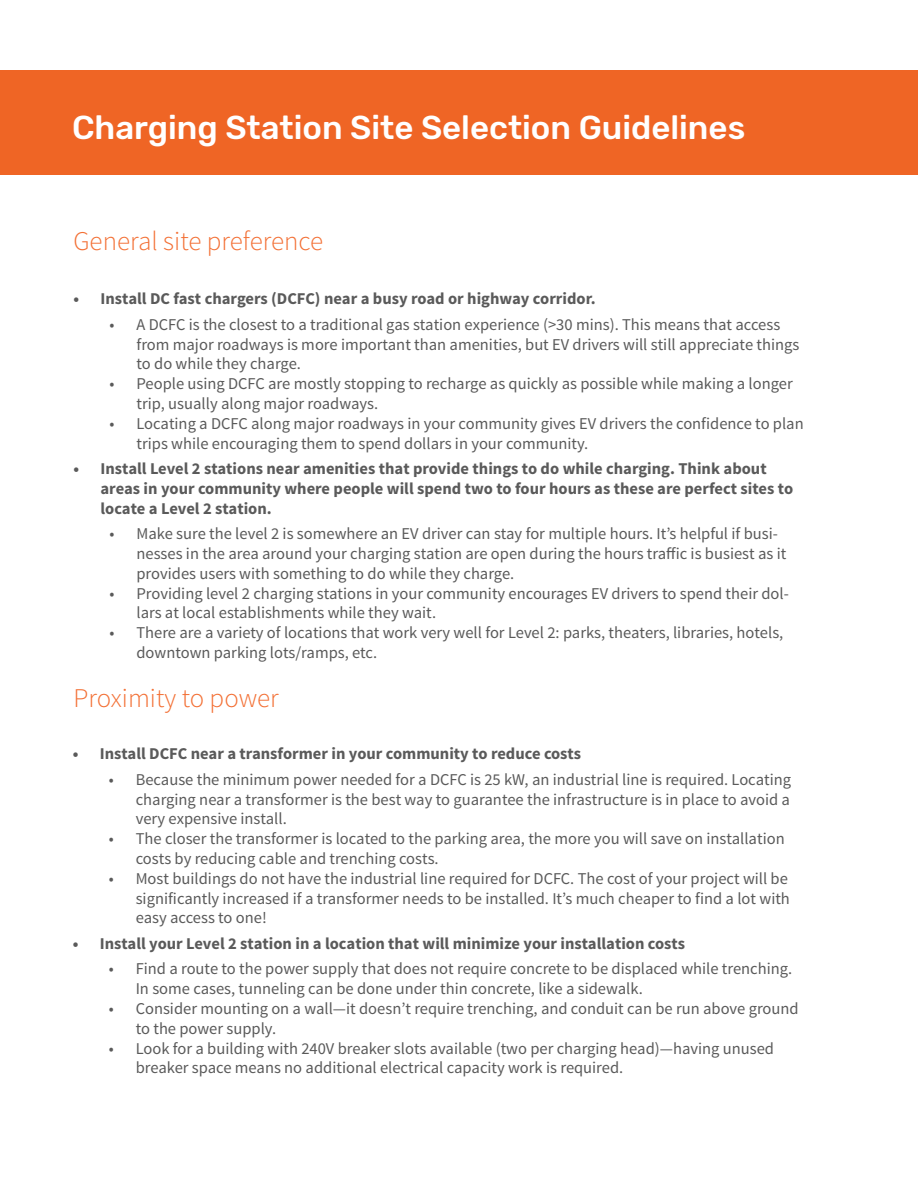
<style>
.page{position:relative;width:918px;height:1188px;background:#fff}
.page>*{position:absolute;margin:0;border:0;box-sizing:border-box;transform-origin:0 0}
.t1{font:500 33px "Rubik";color:#fff}
.t2{font:300 27px "Source Sans Pro";color:#f37035}
.t3{font:16.5px/19.8px "Source Sans Pro";color:#5a5a5a}
.t4{font:700 16.5px/19.8px "Source Sans Pro";color:#5a5a5a}
</style>
<div class="page">
<div style="left:0;top:70px;width:918px;height:105px;background:#ef6525"></div>
<h1 class="t1" style="left:72px;top:108px;width:675px">Charging Station Site Selection Guidelines</h1>
<h2 class="t2" style="left:74px;top:224px;width:251px">General site preference</h2>
<p class="t4" style="left:74px;top:290px;width:524px">• Install DC fast chargers (DCFC) near a busy road or highway corridor.</p>
<p class="t3" style="left:137px;top:315px;width:664px;text-indent:-27px">• A DCFC is the closest to a traditional gas station experience (&gt;30 mins). This means that access from major roadways is more important than amenities, but EV drivers will still appreciate things to do while they charge.</p>
<p class="t3" style="left:137px;top:374px;width:658px;text-indent:-27px">• People using DCFC are mostly stopping to recharge as quickly as possible while making a longer trip, usually along major roadways.</p>
<p class="t3" style="left:137px;top:414px;width:669px;text-indent:-27px">• Locating a DCFC along major roadways in your community gives EV drivers the confidence to plan trips while encouraging them to spend dollars in your community.</p>
<p class="t4" style="left:101px;top:459px;width:694px;text-indent:-27px">• Install Level 2 stations near amenities that provide things to do while charging. Think about areas in your community where people will spend two to four hours as these are perfect sites to locate a Level 2 station.</p>
<p class="t3" style="left:137px;top:524px;width:651px;text-indent:-27px">• Make sure the level 2 is somewhere an EV driver can stay for multiple hours. It’s helpful if busi&shy;nesses in the area around your charging station are open during the hours traffic is busiest as it provides users with something to do while they charge.</p>
<p class="t3" style="left:137px;top:583px;width:654px;text-indent:-27px">• Providing level 2 charging stations in your community encourages EV drivers to spend their dol&shy;lars at local establishments while they wait.</p>
<p class="t3" style="left:137px;top:623px;width:648px;text-indent:-27px">• There are a variety of locations that work very well for Level 2: parks, theaters, libraries, hotels, downtown parking lots/ramps, etc.</p>
<h2 class="t2" style="left:74px;top:682px;width:207px">Proximity to power</h2>
<p class="t4" style="left:73px;top:745px;width:510px">• Install DCFC near a transformer in your community to reduce costs</p>
<p class="t3" style="left:136px;top:770px;width:657px;text-align:justify;text-indent:-27px">• Because the minimum power needed for a DCFC is 25 kW, an industrial line is required. Locating charging near a transformer is the best way to guarantee the infrastructure is in place to avoid a very expensive install.</p>
<p class="t3" style="left:136px;top:829px;width:650px;text-indent:-27px">• The closer the transformer is located to the parking area, the more you will save on installation costs by reducing cable and trenching costs.</p>
<p class="t3" style="left:136px;top:869px;width:656px;text-align:justify;text-indent:-27px">• Most buildings do not have the industrial line required for DCFC. The cost of your project will be significantly increased if a transformer needs to be installed. It’s much cheaper to find a lot with easy access to one!</p>
<p class="t4" style="left:73px;top:934px;width:614px">• Install your Level 2 station in a location that will minimize your installation costs</p>
<p class="t3" style="left:136px;top:959px;width:658px;text-indent:-27px">• Find a route to the power supply that does not require concrete to be displaced while trenching.<br>In some cases, tunneling can be done under thin concrete, like a sidewalk.</p>
<p class="t3" style="left:136px;top:999px;width:664px;text-indent:-27px">• Consider mounting on a wall—it doesn’t require trenching, and conduit can be run above ground to the power supply.</p>
<p class="t3" style="left:136px;top:1039px;width:640px;text-indent:-27px">• Look for a building with 240V breaker slots available (two per charging head)—having unused breaker space means no additional electrical capacity work is required.</p>
</div>
